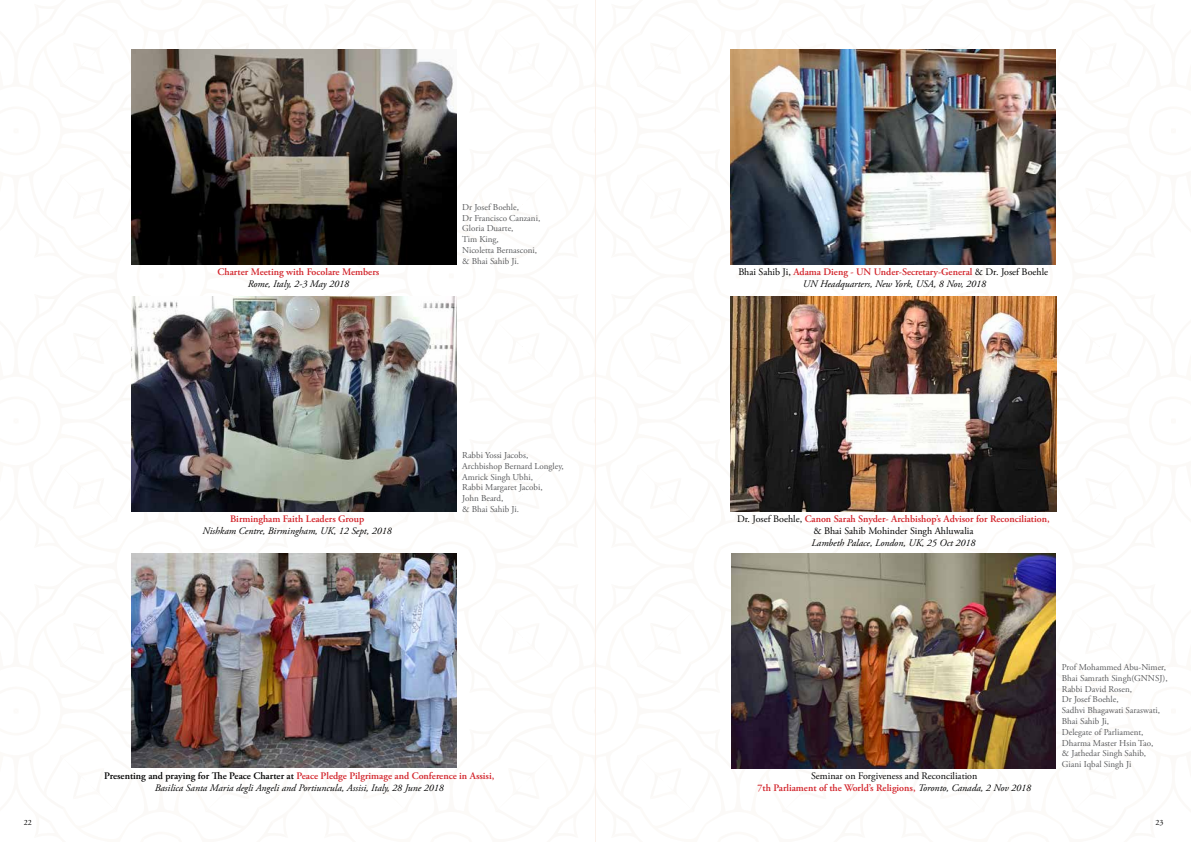
<style>
.page{position:relative;width:1191px;height:842px;background:#fff}
.page>*{position:absolute;margin:0;border:0;box-sizing:border-box;transform-origin:0 0}
.t1{font:600 10px/12px "Adobe Garamond Pro";color:#d2232a;text-align:center}
.t2{font:italic 10px/12px "Adobe Garamond Pro";color:#000;text-align:center}
.t3{font:10px/12px "Adobe Garamond Pro";color:#000;text-align:center}
.t4{font:9px/10.8px "Adobe Garamond Pro";color:#58595b}
.t5{font:8px "Adobe Garamond Pro";color:#000}
.s1{font-weight:600;font-style:normal}
.s2{font-weight:600;font-style:normal;color:#d2232a}
.s3{font-weight:400;color:#000}
.s4{font-weight:400;font-style:italic;color:#000}
.s5{font-weight:600;color:#d2232a}
.s6{font-style:italic}
</style>
<div class="page">
<img style="left:730px;top:50px;width:325px;height:215px">
<img style="left:731px;top:554px;width:324px;height:214px">
<img style="left:731px;top:297px;width:325px;height:214px">
<img style="left:131px;top:297px;width:325px;height:214px">
<img style="left:131px;top:50px;width:325px;height:215px">
<img style="left:131px;top:553px;width:325px;height:214px">
<p class="t1" style="left:218px;top:266px;width:163px">Charter Meeting with Focolare Members</p>
<p class="t2" style="left:248px;top:278px;width:103px">Rome, Italy, 2-3 May 2018</p>
<p class="t1" style="left:230px;top:513px;width:135px">Birmingham Faith Leaders Group</p>
<p class="t2" style="left:202px;top:525px;width:191px">Nishkam Centre, Birmingham, UK, 12 Sept, 2018</p>
<p class="t4" style="left:462px;top:202px;width:80px">Dr Josef Boehle,<br>Dr Francisco Canzani,<br>Gloria Duarte,<br>Tim King,<br>Nicoletta Bernasconi, &amp; Bhai Sahib Ji.</p>
<p class="t4" style="left:462px;top:450px;width:103px">Rabbi Yossi Jacobs,<br>Archbishop Bernard Longley,<br>Amrick Singh Ubhi,<br>Rabbi Margaret Jacobi,<br>John Beard,<br>&amp; Bhai Sahib Ji.</p>
<p class="t2" style="left:104px;top:770px;width:391px"><span class="s1">Presenting and praying for The Peace Charter at</span> <span class="s2">Peace Pledge Pilgrimage and Conference in Assisi,<br></span>Basilica Santa Maria degli Angeli and Portiuncula, Assisi, Italy, 28 June 2018</p>
<p class="t1" style="left:738px;top:266px;width:311px"><span class="s3">Bhai Sahib Ji,</span> Adama Dieng - UN Under-Secretary-General <span class="s3">&amp; Dr. Josef Boehle<br></span><span class="s4">UN Headquarters, New York, USA, 8 Nov, 2018</span></p>
<p class="t1" style="left:737px;top:513px;width:314px"><span class="s3">Dr. Josef Boehle,</span> Canon Sarah Snyder- Archbishop’s Advisor for Reconciliation, <span class="s3">&amp; Bhai Sahib Mohinder Singh Ahluwalia</span></p>
<p class="t2" style="left:811px;top:537px;width:165px">Lambeth Palace, London, UK, 25 Oct 2018</p>
<p class="t3" style="left:757px;top:770px;width:275px">Seminar on Forgiveness and Reconciliation<br><span class="s5">7th Parliament of the World’s Religions,</span> <span class="s6">Toronto, Canada, 2 Nov 2018</span></p>
<p class="t4" style="left:1061px;top:662px;width:107px">Prof Mohammed Abu-Nimer,<br>Bhai Samrath Singh(GNNSJ),<br>Rabbi David Rosen,<br>Dr Josef Boehle,<br>Sadhvi Bhagawati Saraswati,<br>Bhai Sahib Ji,<br>Delegate of Parliament,<br>Dharma Master Hsin Tao,<br>&amp; Jathedar Singh Sahib,<br>Giani Iqbal Singh Ji</p>
<p class="t5" style="left:24px;top:818px;width:9px">22</p>
<p class="t5" style="left:1155px;top:818px;width:9px">23</p>
</div>
